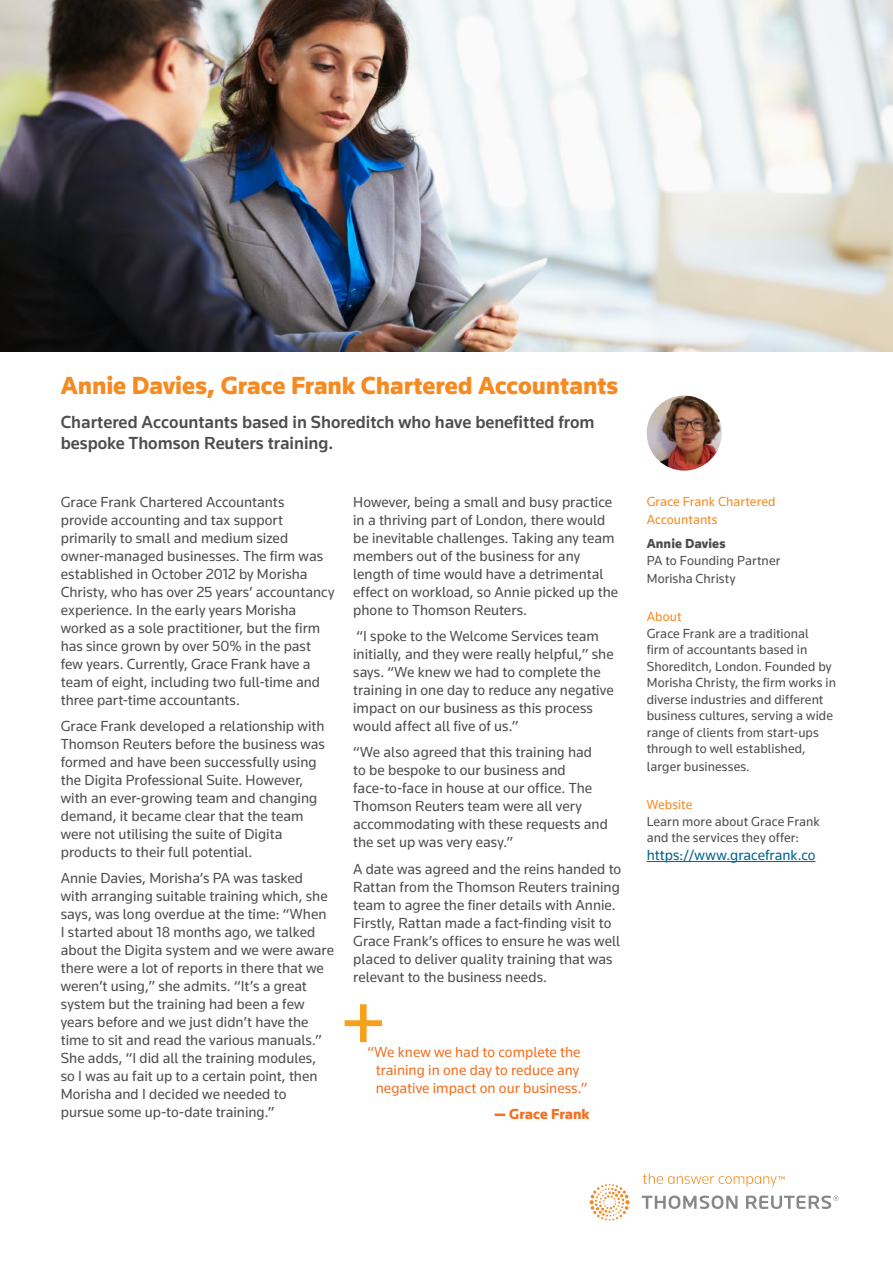
<style>
.page{position:relative;width:893px;height:1263px;background:#fff}
.page>*{position:absolute;margin:0;border:0;box-sizing:border-box;transform-origin:0 0}
.t1{font:900 25.5px "Knowledge 2017";letter-spacing:-.005em;color:#f6891f}
.t2{font:500 18px/21px "Knowledge 2017";color:#4d4d4f}
.t3{font:15px/18px "Knowledge 2017";color:#4d4d4f}
.t4{font:15px/18px "Knowledge 2017";color:#f36f21;text-align:center}
.t5{font:15px "Knowledge 2017";color:#006594}
.t6{font:900 15px "Knowledge 2017";letter-spacing:.005em;color:#f36f21}
.t7{font:13.5px/16.5px "Knowledge 2017";letter-spacing:.005em;color:#4d4d4f}
.t8{font:13.5px/18px "Knowledge 2017";letter-spacing:.005em;color:#f6891f}
.t9{font:900 13.5px "Knowledge 2017";letter-spacing:.01em;color:#4d4d4f}
</style>
<div class="page">
<svg style="left:589px;top:1173px;width:249px;height:47px"></svg>
<img style="left:0;top:0;width:893px;height:351px">
<hr style="left:647px;top:861px;width:169px;height:1px;background:#006594">
<img style="left:647px;top:395px;width:75px;height:76px;border-radius:37px">
<svg style="left:345px;top:1004px;width:37px;height:38px"></svg>
<h1 class="t1" style="left:61px;top:369px;width:559px">Annie Davies, Grace Frank Chartered Accountants</h1>
<p class="t2" style="left:61px;top:411px;width:535px">Chartered Accountants based in Shoreditch who have benefitted from bespoke Thomson Reuters training.</p>
<p class="t3" style="left:61px;top:492px;width:275px">Grace Frank Chartered Accountants provide accounting and tax support primarily to small and medium sized owner-managed businesses. The firm was established in October 2012 by Morisha Christy, who has over 25 years’ accountancy experience. In the early years Morisha worked as a sole practitioner, but the firm has since grown by over 50% in the past few years. Currently, Grace Frank have a team of eight, including two full-time and three part-time accountants.</p>
<p class="t3" style="left:61px;top:717px;width:266px">Grace Frank developed a relationship with Thomson Reuters before the business was formed and have been successfully using the Digita Professional Suite. However, with an ever-growing team and changing demand, it became clear that the team were not utilising the suite of Digita products to their full potential.</p>
<p class="t3" style="left:61px;top:869px;width:275px">Annie Davies, Morisha’s PA was tasked<br>with arranging suitable training which, she says, was long overdue at the time: “When I started about 18 months ago, we talked about the Digita system and we were aware there were a lot of reports in there that we weren’t using,” she admits. “It’s a great system but the training had been a few years before and we just didn’t have the time to sit and read the various manuals.” She adds, “I did all the training modules, so I was au fait up to a certain point, then Morisha and I decided we needed to<br>pursue some up-to-date training.”</p>
<p class="t3" style="left:353px;top:492px;width:266px">However, being a small and busy practice in a thriving part of London, there would be inevitable challenges. Taking any team members out of the business for any length of time would have a detrimental effect on workload, so Annie picked up the phone to Thomson Reuters.</p>
<p class="t3" style="left:353px;top:627px;width:262px">“I spoke to the Welcome Services team initially, and they were really helpful,” she says. “We knew we had to complete the training in one day to reduce any negative impact on our business as this process would affect all five of us.”</p>
<p class="t3" style="left:353px;top:743px;width:256px">“We also agreed that this training had to be bespoke to our business and face-to-face in house at our office. The Thomson Reuters team were all very accommodating with these requests and the set up was very easy.”</p>
<p class="t3" style="left:353px;top:859px;width:270px">A date was agreed and the reins handed to Rattan from the Thomson Reuters training team to agree the finer details with Annie.<br>Firstly, Rattan made a fact-finding visit to Grace Frank’s offices to ensure he was well placed to deliver quality training that was relevant to the business needs.</p>
<p class="t4" style="left:367px;top:1042px;width:222px">“We knew we had to complete the training in one day to reduce any negative impact on our business.”</p>
<p class="t6" style="left:494px;top:1105px;width:97px">— Grace Frank</p>
<p class="t8" style="left:647px;top:492px;width:130px">Grace Frank Chartered<br>Accountants</p>
<p class="t9" style="left:647px;top:535px;width:80px">Annie Davies</p>
<p class="t7" style="left:647px;top:551px;width:135px;line-height:18px">PA to Founding Partner<br>Morisha Christy</p>
<p class="t8" style="left:647px;top:607px;width:36px">About</p>
<p class="t7" style="left:647px;top:625px;width:191px">Grace Frank are a traditional<br>firm of accountants based in<br>Shoreditch, London. Founded by<br>Morisha Christy, the firm works in diverse industries and different business cultures, serving a wide range of clients from start-ups through to well established,</p>
<p class="t7" style="left:647px;top:758px;width:105px">larger businesses.</p>
<p class="t8" style="left:647px;top:795px;width:47px">Website</p>
<p class="t7" style="left:647px;top:813px;width:175px">Learn more about Grace Frank and the services they offer:</p>
<p class="t5" style="left:647px;top:846px;width:170px">https://www.gracefrank.co</p>
</div>
